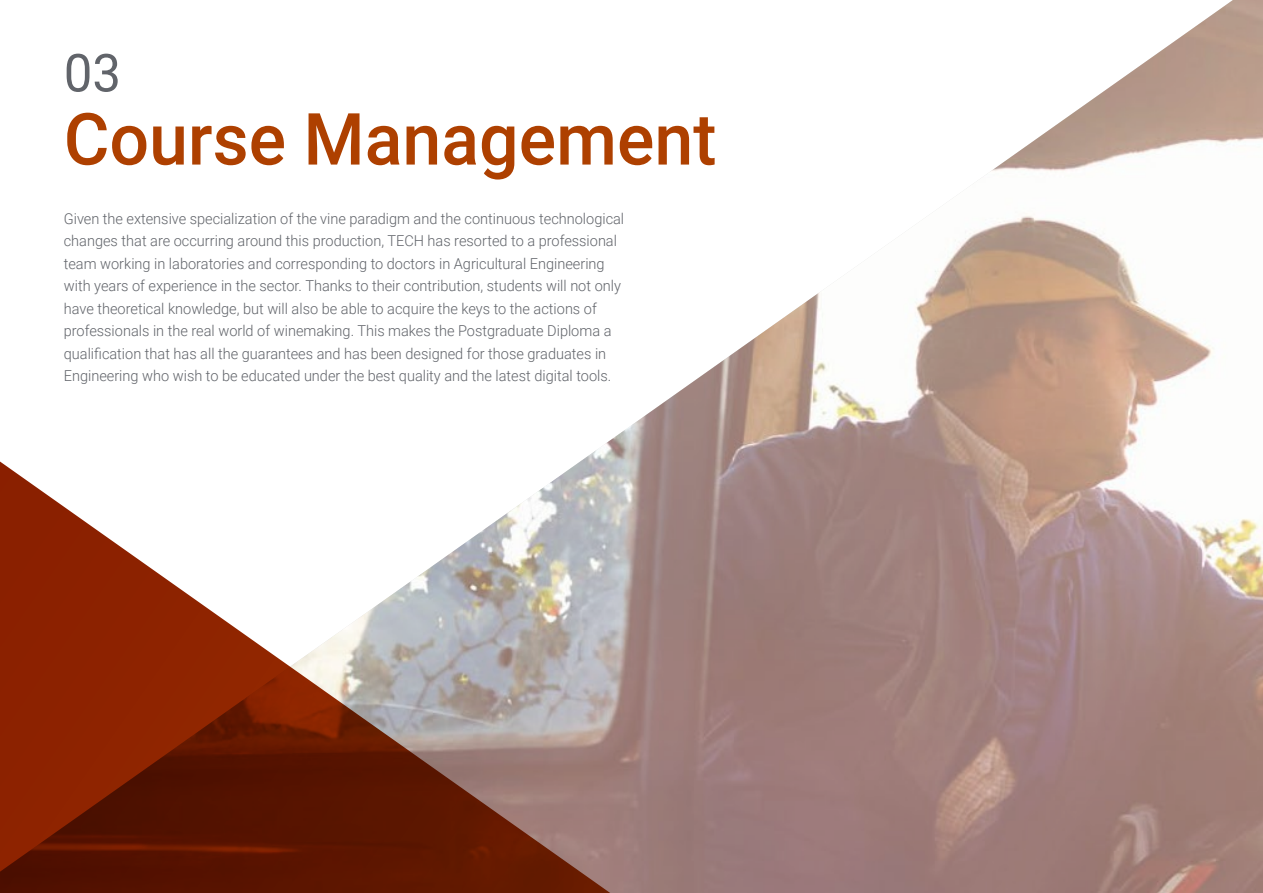
<style>
.page{position:relative;width:1263px;height:893px;background:#fff}
.page>*{position:absolute;margin:0;border:0;box-sizing:border-box;transform-origin:0 0}
.t1{font:500 72px "Roboto";color:#ae4000}
.t2{font:52.5px "Roboto";color:#61646a}
.t3{font:300 15px/22.5px "Roboto";color:#61646a}
</style>
<div class="page">
<img style="left:604px;top:0;width:659px;height:893px">
<svg style="left:0;top:446px;width:640px;height:447px"></svg>
<h2 class="t2" style="left:64px;top:36px;width:59px">03</h2>
<h1 class="t1" style="left:64px;top:89px;width:654px">Course Management</h1>
<p class="t3" style="left:64px;top:207px;width:562px">Given the extensive specialization of the vine paradigm and the continuous technological changes that are occurring around this production, TECH has resorted to a professional team working in laboratories and corresponding to doctors in Agricultural Engineering with years of experience in the sector. Thanks to their contribution, students will not only have theoretical knowledge, but will also be able to acquire the keys to the actions of professionals in the real world of winemaking. This makes the Postgraduate Diploma a qualification that has all the guarantees and has been designed for those graduates in Engineering who wish to be educated under the best quality and the latest digital tools.</p>
</div>
